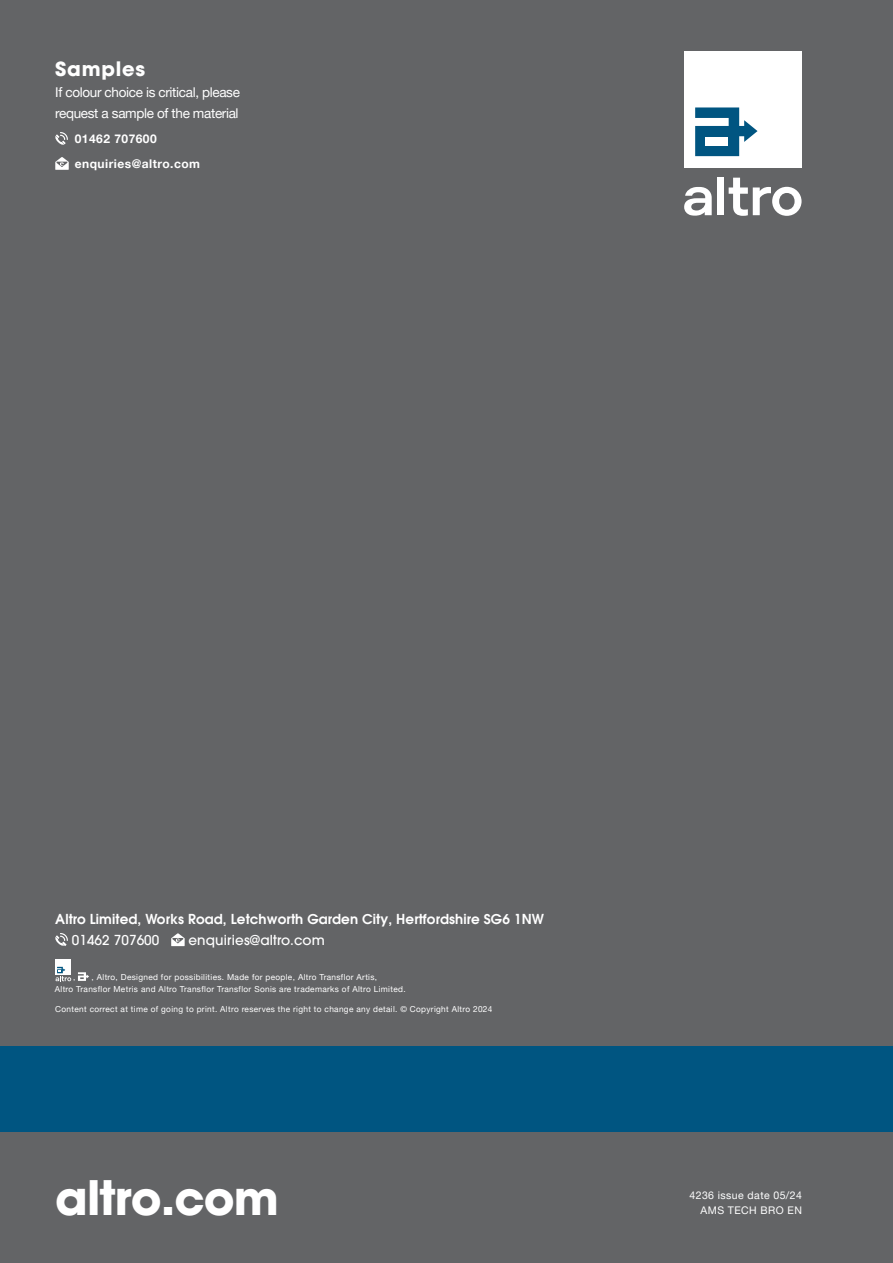
<style>
.page{position:relative;width:893px;height:1263px;background:#fff}
.page>*{position:absolute;margin:0;border:0;box-sizing:border-box;transform-origin:0 0}
.t1{font:700 46.5px "Avant Garde";letter-spacing:-.02em;color:#fff}
.t2{font:700 19.5px "Avant Garde";letter-spacing:.04em;color:#fff}
.t3{font:600 13.5px "Avant Garde";letter-spacing:.01em;color:#fff}
.t4{font:13.5px/21px "Helvetica Neue LT Pro";letter-spacing:-.025em;color:#fff}
.t5{font:500 13.5px "Avant Garde";letter-spacing:.01em;color:#fff}
.t6{font:700 12px/25px "Helvetica Neue LT Pro";letter-spacing:.04em;color:#fff}
.t7{font:10.5px/15px "Helvetica Neue LT Pro";letter-spacing:.04em;color:#fff;text-align:right}
.t8{font:8.25px/12px "Helvetica Neue LT Pro";letter-spacing:.04em;color:#fff}
</style>
<div class="page">
<div style="left:0;top:0;width:893px;height:1049px;background:#636466"></div>
<div style="left:0;top:1131px;width:893px;height:132px;background:#636466"></div>
<div style="left:0;top:1046px;width:893px;height:85px;background:#005581"></div>
<svg style="left:55px;top:132px;width:13px;height:13px"></svg>
<svg style="left:55px;top:157px;width:14px;height:13px"></svg>
<div style="left:717px;top:178px;width:7px;height:37px;background:#fff"></div>
<svg style="left:684px;top:187px;width:28px;height:29px"></svg>
<svg style="left:729px;top:178px;width:72px;height:38px"></svg>
<div style="left:684px;top:51px;width:117px;height:116px;background:#fff"></div>
<svg style="left:695px;top:107px;width:62px;height:49px"></svg>
<div style="left:705px;top:137px;width:23px;height:8px;background:#fff"></div>
<svg style="left:55px;top:933px;width:13px;height:13px"></svg>
<svg style="left:171px;top:933px;width:14px;height:13px"></svg>
<svg style="left:78px;top:972px;width:11px;height:9px"></svg>
<div style="left:56px;top:959px;width:15px;height:16px;background:#fff"></div>
<svg style="left:55px;top:967px;width:16px;height:14px"></svg>
<h2 class="t2" style="left:55px;top:56px;width:91px">Samples</h2>
<h3 class="t4" style="left:55px;top:82px;width:186px">If colour choice is critical, please request a sample of the material</h3>
<h3 class="t6" style="left:75px;top:126px;width:127px">01462 707600 enquiries@altro.com</h3>
<h3 class="t3" style="left:55px;top:910px;width:490px">Altro Limited, Works Road, Letchworth Garden City, Hertfordshire SG6 1NW</h3>
<h3 class="t5" style="left:72px;top:931px;width:89px">01462 707600</h3>
<h3 class="t5" style="left:189px;top:931px;width:138px">enquiries@altro.com</h3>
<p class="t8" style="left:73px;top:971px;width:4px">,</p>
<p class="t8" style="left:55px;top:971px;width:352px;text-indent:37px">, Altro, Designed for possibilities. Made for people, Altro Transflor Artis,<br>Altro Transflor Metris and Altro Transflor Transflor Sonis are trademarks of Altro Limited.</p>
<p class="t8" style="left:55px;top:1002px;width:439px">Content correct at time of going to print. Altro reserves the right to change any detail. © Copyright Altro 2024</p>
<h1 class="t1" style="left:55px;top:1167px;width:225px">altro.com</h1>
<p class="t7" style="left:689px;top:1188px;width:114px">4236 issue date 05/24<br>AMS TECH BRO EN</p>
</div>
